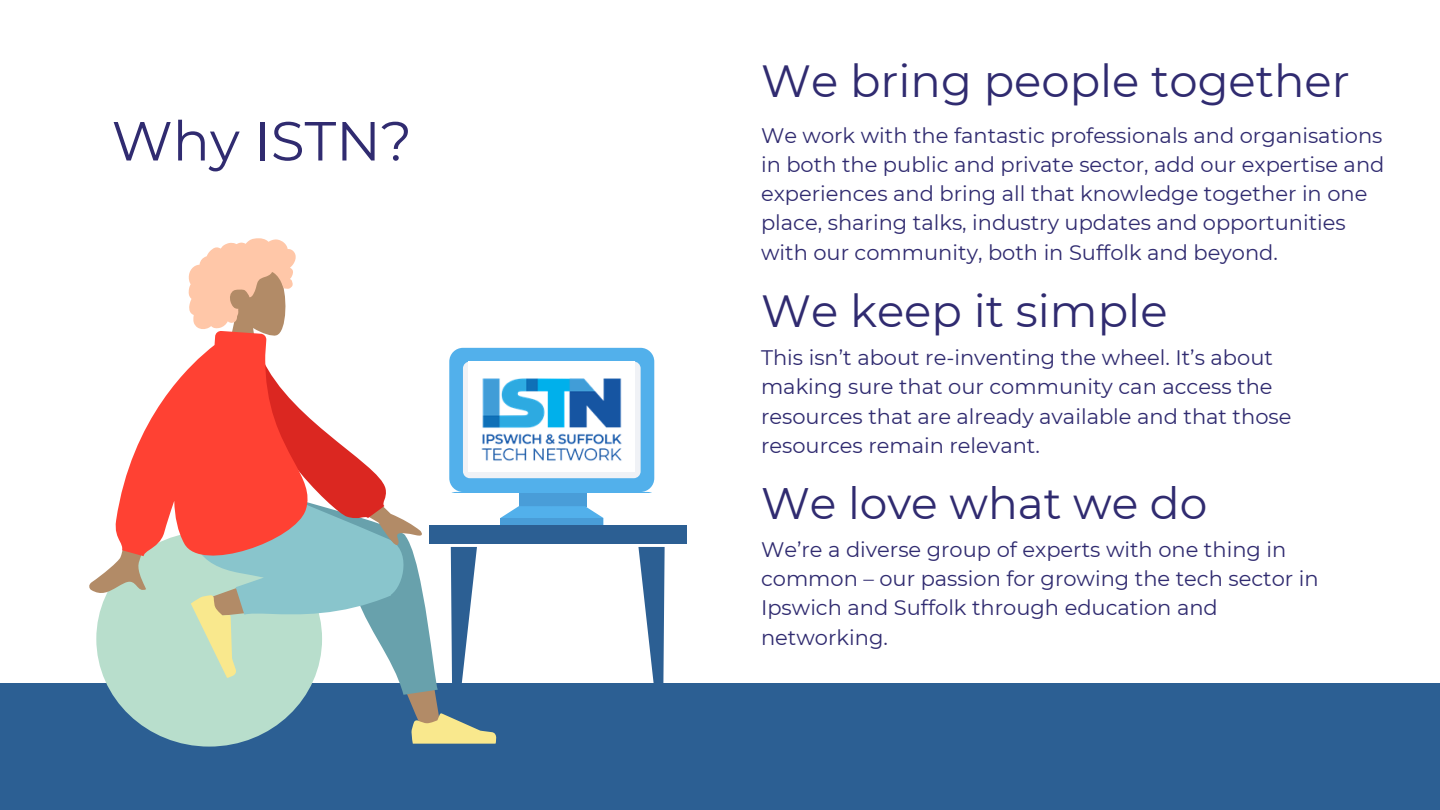
<style>
.page{position:relative;width:1440px;height:810px;background:#2c5f93}
.page>*{position:absolute;margin:0;border:0;box-sizing:border-box;transform-origin:0 0}
.t1{font:55px "Montserrat";color:#302b70}
.t2{font:45px "Montserrat";color:#302b70}
.t3{font:44px "Montserrat";color:#302b70}
.t4{font:21px/29.2px "Montserrat";color:#302b70}
</style>
<div class="page">
<div style="left:0;top:0;width:1440px;height:683px;background:#fff"></div>
<div style="left:96px;top:531px;width:226px;height:216px;background:#b8decc;border-radius:50%"></div>
<svg style="left:269px;top:695px;width:170px;height:35px"></svg>
<svg style="left:412px;top:713px;width:85px;height:31px"></svg>
<svg style="left:89px;top:563px;width:57px;height:32px"></svg>
<svg style="left:115px;top:372px;width:70px;height:202px;fill:#ff4133"></svg>
<div style="left:429px;top:526px;width:258px;height:18px;background:#2c5f93"></div>
<svg style="left:185px;top:238px;width:489px;height:457px"></svg>
<h1 class="t1" style="left:112px;top:107px;width:302px">Why ISTN?</h1>
<h2 class="t2" style="left:761px;top:53px;width:590px">We bring people together</h2>
<p class="t4" style="left:761px;top:121px;width:625px">We work with the fantastic professionals and organisations in both the public and private sector, add our expertise and experiences and bring all that knowledge together in one place, sharing talks, industry updates and opportunities with our community, both in Suffolk and beyond.</p>
<h2 class="t2" style="left:761px;top:283px;width:408px">We keep it simple</h2>
<p class="t4" style="left:761px;top:343px;width:532px">This isn’t about re-inventing the wheel. It’s about making sure that our community can access the resources that are already available and that those resources remain relevant.</p>
<h3 class="t3" style="left:761px;top:477px;width:448px">We love what we do</h3>
<p class="t4" style="left:761px;top:535px;width:559px">We’re a diverse group of experts with one thing in common – our passion for growing the tech sector in Ipswich and Suffolk through education and networking.</p>
</div>
